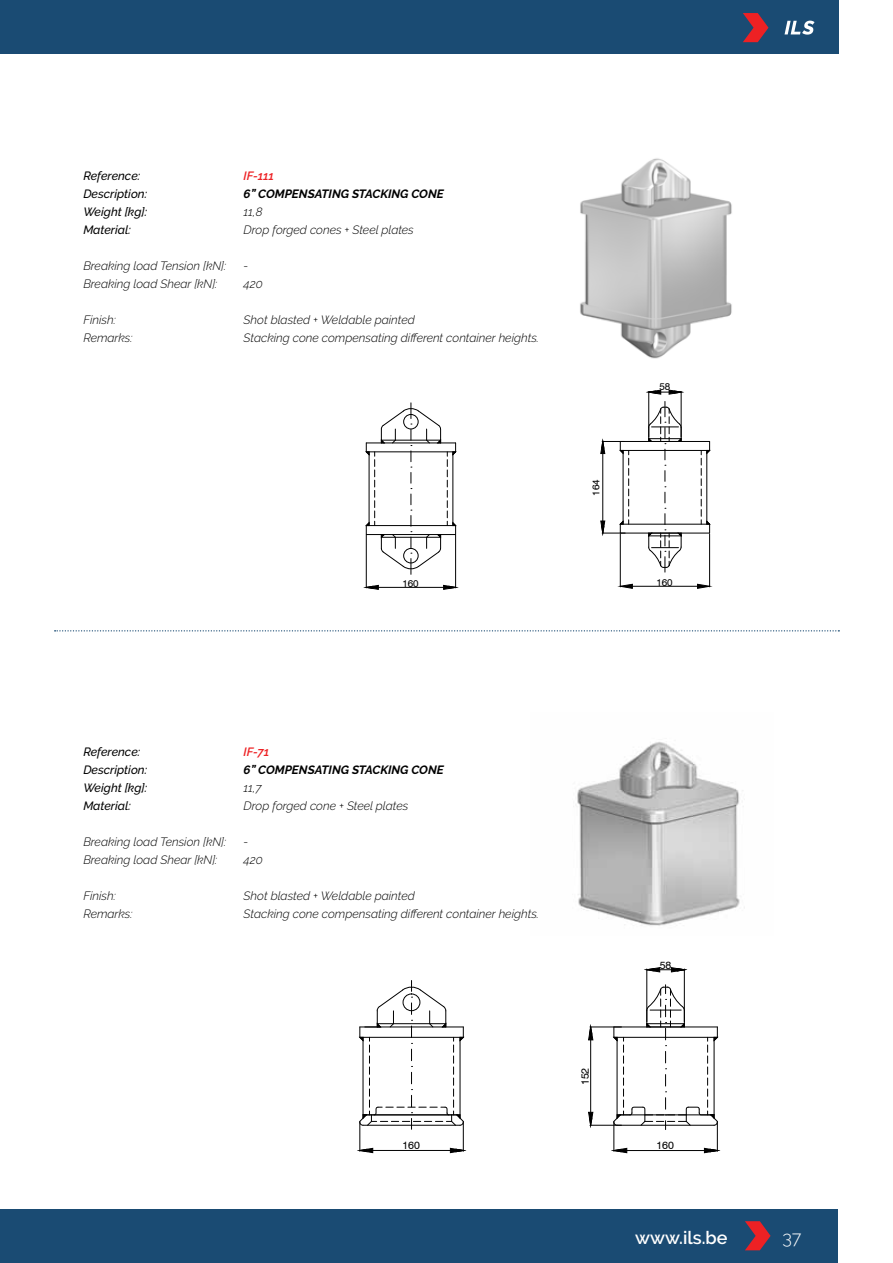
<style>
.page{position:relative;width:893px;height:1263px;background:#fff}
.page>*{position:absolute;margin:0;border:0;box-sizing:border-box;transform-origin:0 0}
.t1{font:600 18px "Raleway";color:#fff}
.t2{font:300 18px "Raleway";color:#fff}
.t3{font:italic 300 12px/18px "Raleway";color:#000}
.t4{font:italic 500 12px/18px "Raleway";color:#000}
.t5{font:italic 700 12px "Raleway";color:#000}
.t6{font:italic 600 12px "Raleway";color:#ed2124}
.t7{font:10.65px "Swiss 721 BT";color:#000}
.t8{font:9.9px "Swiss 721 BT";color:#000}
</style>
<div class="page">
<img style="left:580px;top:158px;width:152px;height:201px">
<img style="left:573px;top:742px;width:172px;height:184px">
<hr style="left:620px;top:441px;width:90px;height:1px;background:#000">
<hr style="left:620px;top:450px;width:90px;height:1px;background:#000">
<hr style="left:620px;top:524px;width:90px;height:1px;background:#000">
<hr style="left:620px;top:533px;width:90px;height:1px;background:#000">
<hr style="left:648px;top:391px;width:1px;height:46px;background:#000">
<hr style="left:681px;top:391px;width:1px;height:46px;background:#000">
<svg style="left:648px;top:401px;width:34px;height:123px"></svg>
<svg style="left:701px;top:442px;width:9px;height:91px"></svg>
<svg style="left:648px;top:530px;width:34px;height:42px"></svg>
<svg style="left:648px;top:389px;width:34px;height:6px"></svg>
<svg style="left:600px;top:441px;width:29px;height:93px"></svg>
<hr style="left:620px;top:534px;width:1px;height:53px;background:#000">
<hr style="left:709px;top:534px;width:1px;height:53px;background:#000">
<hr style="left:627px;top:586px;width:76px;height:1px;background:#000">
<svg style="left:619px;top:583px;width:14px;height:6px"></svg>
<svg style="left:697px;top:583px;width:13px;height:6px"></svg>
<hr style="left:646px;top:969px;width:1px;height:53px;background:#000">
<hr style="left:684px;top:969px;width:1px;height:53px;background:#000">
<hr style="left:590px;top:1027px;width:31px;height:1px;background:#000">
<hr style="left:590px;top:1125px;width:31px;height:1px;background:#000">
<hr style="left:590px;top:1034px;width:1px;height:84px;background:#000">
<svg style="left:646px;top:967px;width:39px;height:6px"></svg>
<svg style="left:613px;top:985px;width:105px;height:168px"></svg>
<svg style="left:588px;top:1026px;width:6px;height:15px"></svg>
<svg style="left:588px;top:1111px;width:6px;height:15px"></svg>
<svg style="left:365px;top:403px;width:91px;height:171px"></svg>
<hr style="left:381px;top:537px;width:60px;height:1px;background:#000">
<hr style="left:366px;top:535px;width:1px;height:53px;background:#000">
<hr style="left:455px;top:535px;width:1px;height:53px;background:#000">
<hr style="left:373px;top:587px;width:76px;height:1px;background:#000">
<svg style="left:366px;top:585px;width:13px;height:5px"></svg>
<svg style="left:443px;top:585px;width:13px;height:5px"></svg>
<svg style="left:359px;top:980px;width:105px;height:173px"></svg>
<div style="left:0;top:0;width:839px;height:54px;background:#1a4b73"></div>
<svg style="left:784px;top:21px;width:31px;height:14px"></svg>
<svg style="left:743px;top:13px;width:25px;height:29px"></svg>
<div style="left:0;top:1209px;width:838px;height:54px;background:#1a4b73"></div>
<svg style="left:55px;top:630px;width:784px;height:1px"></svg>
<svg style="left:745px;top:1221px;width:26px;height:29px"></svg>
<p class="t4" style="left:83px;top:167px;width:65px">Reference:<br>Description:<br>Weight [kg]:<br>Material:</p>
<p class="t3" style="left:83px;top:257px;width:144px">Breaking load Tension [kN]:<br>Breaking load Shear [kN]:</p>
<p class="t3" style="left:83px;top:311px;width:51px">Finish:<br>Remarks:</p>
<p class="t6" style="left:244px;top:169px;width:32px">IF-111</p>
<p class="t5" style="left:244px;top:187px;width:202px">6” COMPENSATING STACKING CONE</p>
<p class="t3" style="left:244px;top:203px;width:172px">11,8<br>Drop forged cones + Steel plates</p>
<p class="t3" style="left:244px;top:257px;width:21px">-<br>420</p>
<p class="t3" style="left:244px;top:311px;width:297px">Shot blasted + Weldable painted<br>Stacking cone compensating different container heights.</p>
<p class="t8" style="left:402px;top:577px;width:18px">160</p>
<p class="t8" style="left:590px;top:496px;width:18px;rotate:-90deg">164</p>
<p class="t8" style="left:659px;top:380px;width:12px">58</p>
<p class="t8" style="left:656px;top:576px;width:18px">160</p>
<p class="t4" style="left:83px;top:743px;width:65px">Reference:<br>Description:<br>Weight [kg]:<br>Material:</p>
<p class="t3" style="left:83px;top:833px;width:144px">Breaking load Tension [kN]:<br>Breaking load Shear [kN]:</p>
<p class="t3" style="left:83px;top:887px;width:51px">Finish:<br>Remarks:</p>
<p class="t6" style="left:244px;top:745px;width:27px">IF-71</p>
<p class="t5" style="left:244px;top:763px;width:202px">6” COMPENSATING STACKING CONE</p>
<p class="t3" style="left:244px;top:779px;width:166px">11,7<br>Drop forged cone + Steel plates</p>
<p class="t3" style="left:244px;top:833px;width:21px">-<br>420</p>
<p class="t3" style="left:244px;top:887px;width:297px">Shot blasted + Weldable painted<br>Stacking cone compensating different container heights.</p>
<p class="t7" style="left:402px;top:1139px;width:19px">160</p>
<p class="t7" style="left:578px;top:1085px;width:19px;rotate:-90deg">152</p>
<p class="t7" style="left:660px;top:958px;width:13px">58</p>
<p class="t7" style="left:656px;top:1139px;width:19px">160</p>
<h1 class="t1" style="left:635px;top:1227px;width:94px">www.ils.be</h1>
<h1 class="t2" style="left:783px;top:1227px;width:20px">37</h1>
</div>
